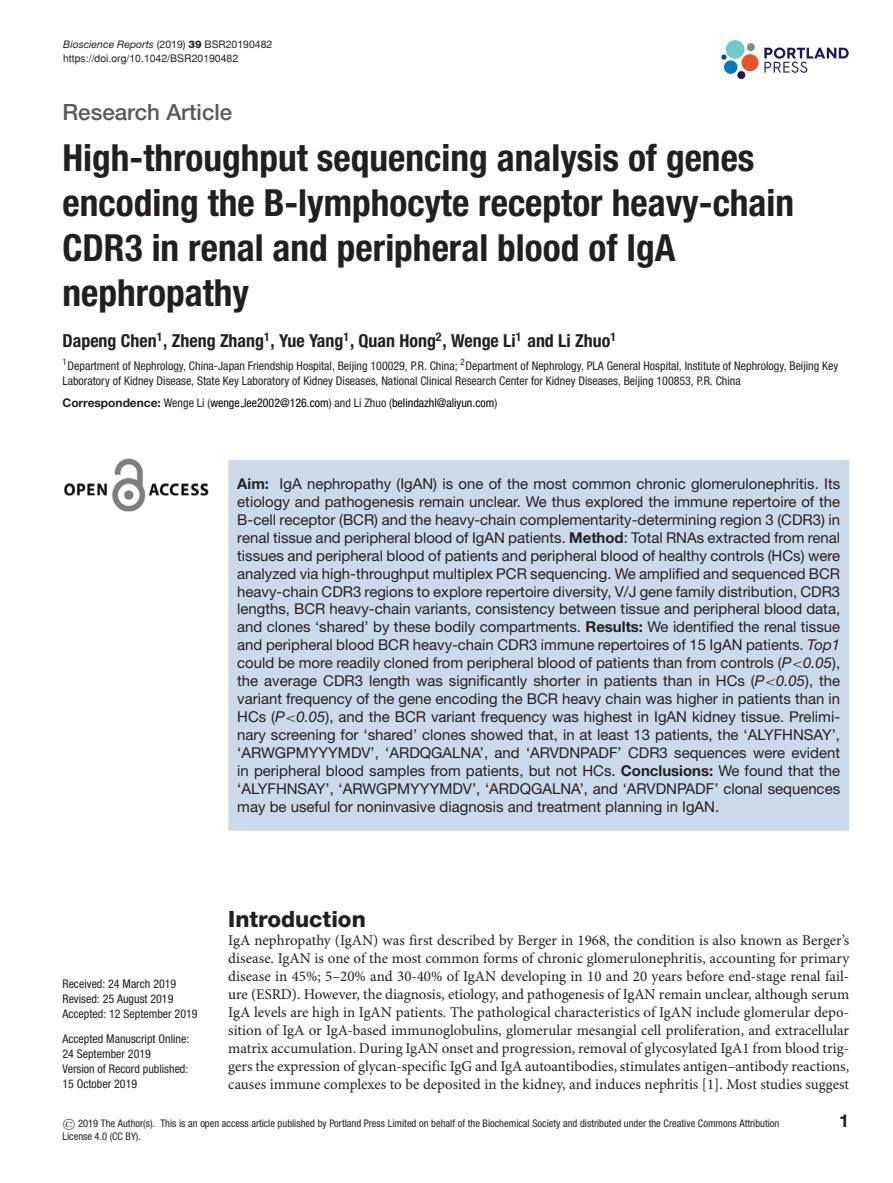
<style>
.page{position:relative;width:893px;height:1183px;background:#fff}
.page>*{position:absolute;margin:0;border:0;box-sizing:border-box;transform-origin:0 0}
.t1{font:700 condensed 37.35px/44.8px "Helvetica Neue LT Std";color:#231f20}
.t2{font:500 22.35px "Helvetica Neue LT Std";color:#58595b}
.t3{font:800 22.35px "Helvetica Neue LT Std";color:#231f20}
.t4{font:700 condensed 18px "Helvetica Neue LT Std";color:#231f20}
.t5{font:700 18px "Helvetica Neue LT Std";color:#231f20}
.t6{font:15px/18px "Helvetica Neue LT Std";color:#231f20;text-align:justify}
.t7{font:15px/18px "Minion Pro";color:#231f20;text-align:justify}
.t8{font:condensed 12px/15px "Helvetica Neue LT Std";color:#231f20}
.t9{font:condensed 12px "Helvetica Neue LT Std";color:#000}
.t10{font:condensed 10.5px/13.5px "Helvetica Neue LT Std";color:#231f20}
.t11{font:italic 10.5px "Helvetica Neue LT Std";color:#231f20}
.t12{font:10.5px "Helvetica";color:#231f20}
.s1{font-style:normal}
.s2{font-weight:800;font-style:normal}
.s3{font-weight:700;font-stretch:normal;color:#231f20}
.s4{color:#231f20}
.s5{font-weight:700}
.s6{font-style:italic}
.s7{font-family:"RMTMI"}
.s8{font-family:"SFRM0700";font-stretch:normal}
</style>
<div class="page">
<svg style="left:764px;top:48px;width:85px;height:25px"></svg>
<div style="left:726px;top:40px;width:18px;height:19px;background:#70cacb;border-radius:50%"></div>
<div style="left:741px;top:54px;width:18px;height:17px;background:#ea5329;border-radius:50%"></div>
<div style="left:724px;top:60px;width:13px;height:14px;background:#007db5;border-radius:50%"></div>
<div style="left:737px;top:71px;width:8px;height:8px;background:#1d1760;border-radius:50%"></div>
<div style="left:747px;top:43px;width:8px;height:8px;background:#888c85;border-radius:50%"></div>
<svg style="left:721px;top:54px;width:5px;height:6px"></svg>
<img style="left:64px;top:458px;width:145px;height:53px">
<div style="left:228px;top:460px;width:621px;height:370px;background:#cbdaeb"></div>
<p class="t11" style="left:63px;top:40px;width:211px">Bioscience Reports <span class="s1">(2019)</span> <span class="s2">39</span> <span class="s1">BSR20190482</span></p>
<p class="t12" style="left:63px;top:54px;width:177px">https://doi.org/10.1042/BSR20190482</p>
<h2 class="t2" style="left:62px;top:104px;width:171px">Research Article</h2>
<h1 class="t1" style="left:62px;top:138px;width:733px">High-throughput sequencing analysis of genes encoding the B-lymphocyte receptor heavy-chain CDR3 in renal and peripheral blood of IgA nephropathy</h1>
<p class="t4" style="left:62px;top:334px;width:555px">Dapeng Chen<sup>1</sup>, Zheng Zhang<sup>1</sup>, Yue Yang<sup>1</sup>, Quan Hong<sup>2</sup>, Wenge Li<sup>1</sup> and Li Zhuo<sup>1</sup></p>
<p class="t8" style="left:62px;top:359px;width:777px"><sup>1</sup>Department of Nephrology, China-Japan Friendship Hospital, Beijing 100029, P.R. China; <sup>2</sup>Department of Nephrology, PLA General Hospital, Institute of Nephrology, Beijing Key<br>Laboratory of Kidney Disease, State Key Laboratory of Kidney Diseases, National Clinical Research Center for Kidney Diseases, Beijing 100853, P.R. China</p>
<p class="t9" style="left:62px;top:398px;width:436px"><span class="s3">Correspondence:</span> <span class="s4">Wenge Li (</span>wenge lee2002@126.com<span class="s4">) and Li Zhuo (</span>belindazhl@aliyun.com<span class="s4">)</span></p>
<p class="t6" style="left:237px;top:476px;width:604px"><span class="s5">Aim:</span> IgA nephropathy (IgAN) is one of the most common chronic glomerulonephritis. Its etiology and pathogenesis remain unclear. We thus explored the immune repertoire of the B-cell receptor (BCR) and the heavy-chain complementarity-determining region 3 (CDR3) in renal tissue and peripheral blood of IgAN patients. <span class="s5">Method</span>: Total RNAs extracted from renal tissues and peripheral blood of patients and peripheral blood of healthy controls (HCs) were analyzed via high-throughput multiplex PCR sequencing. We amplified and sequenced BCR heavy-chain CDR3 regions to explore repertoire diversity, V/J gene family distribution, CDR3 lengths, BCR heavy-chain variants, consistency between tissue and peripheral blood data, and clones ‘shared’ by these bodily compartments. <span class="s5">Results:</span> We identified the renal tissue and peripheral blood BCR heavy-chain CDR3 immune repertoires of 15 IgAN patients. <span class="s6">Top1 </span>could be more readily cloned from peripheral blood of patients than from controls (<span class="s6">P</span><span class="s7">&lt;</span><span class="s6">0.05</span>), the average CDR3 length was significantly shorter in patients than in HCs (<span class="s6">P</span><span class="s7">&lt;</span><span class="s6">0.05</span>), the variant frequency of the gene encoding the BCR heavy chain was higher in patients than in HCs (<span class="s6">P</span><span class="s7">&lt;</span><span class="s6">0.05</span>), and the BCR variant frequency was highest in IgAN kidney tissue. Prelimi&shy;nary screening for ‘shared’ clones showed that, in at least 13 patients, the ‘ALYFHNSAY’, ‘ARWGPMYYYMDV’, ‘ARDQGALNA’, and ‘ARVDNPADF’ CDR3 sequences were evident in peripheral blood samples from patients, but not HCs. <span class="s5">Conclusions:</span> We found that the ‘ALYFHNSAY’, ‘ARWGPMYYYMDV’, ‘ARDQGALNA’, and ‘ARVDNPADF’ clonal sequences may be useful for noninvasive diagnosis and treatment planning in IgAN.</p>
<h2 class="t3" style="left:228px;top:910px;width:139px">Introduction</h2>
<p class="t7" style="left:228px;top:932px;width:622px">IgA nephropathy (IgAN) was first described by Berger in 1968, the condition is also known as Berger’s disease. IgAN is one of the most common forms of chronic glomerulonephritis, accounting for primary disease in 45%; 5–20% and 30-40% of IgAN developing in 10 and 20 years before end-stage renal fail&shy;ure (ESRD). However, the diagnosis, etiology, and pathogenesis of IgAN remain unclear, although serum IgA levels are high in IgAN patients. The pathological characteristics of IgAN include glomerular depo&shy;sition of IgA or IgA-based immunoglobulins, glomerular mesangial cell proliferation, and extracellular matrix accumulation. During IgAN onset and progression, removal of glycosylated IgA1 from blood trig&shy;gers the expression of glycan-specific IgG and IgA autoantibodies, stimulates antigen–antibody reactions, causes immune complexes to be deposited in the kidney, and induces nephritis [1]. Most studies suggest</p>
<p class="t10" style="left:62px;top:1117px;width:718px"><span class="s8">©</span> 2019 The Author(s). This is an open access article published by Portland Press Limited on behalf of the Biochemical Society and distributed under the Creative Commons Attribution<br>License 4.0 (CC BY).</p>
<p class="t5" style="left:839px;top:1113px;width:11px">1</p>
<p class="t8" style="left:62px;top:976px;width:137px">Received: 24 March 2019<br>Revised: 25 August 2019<br>Accepted: 12 September 2019</p>
<p class="t8" style="left:62px;top:1032px;width:128px">Accepted Manuscript Online:<br>24 September 2019<br>Version of Record published:<br>15 October 2019</p>
</div>
